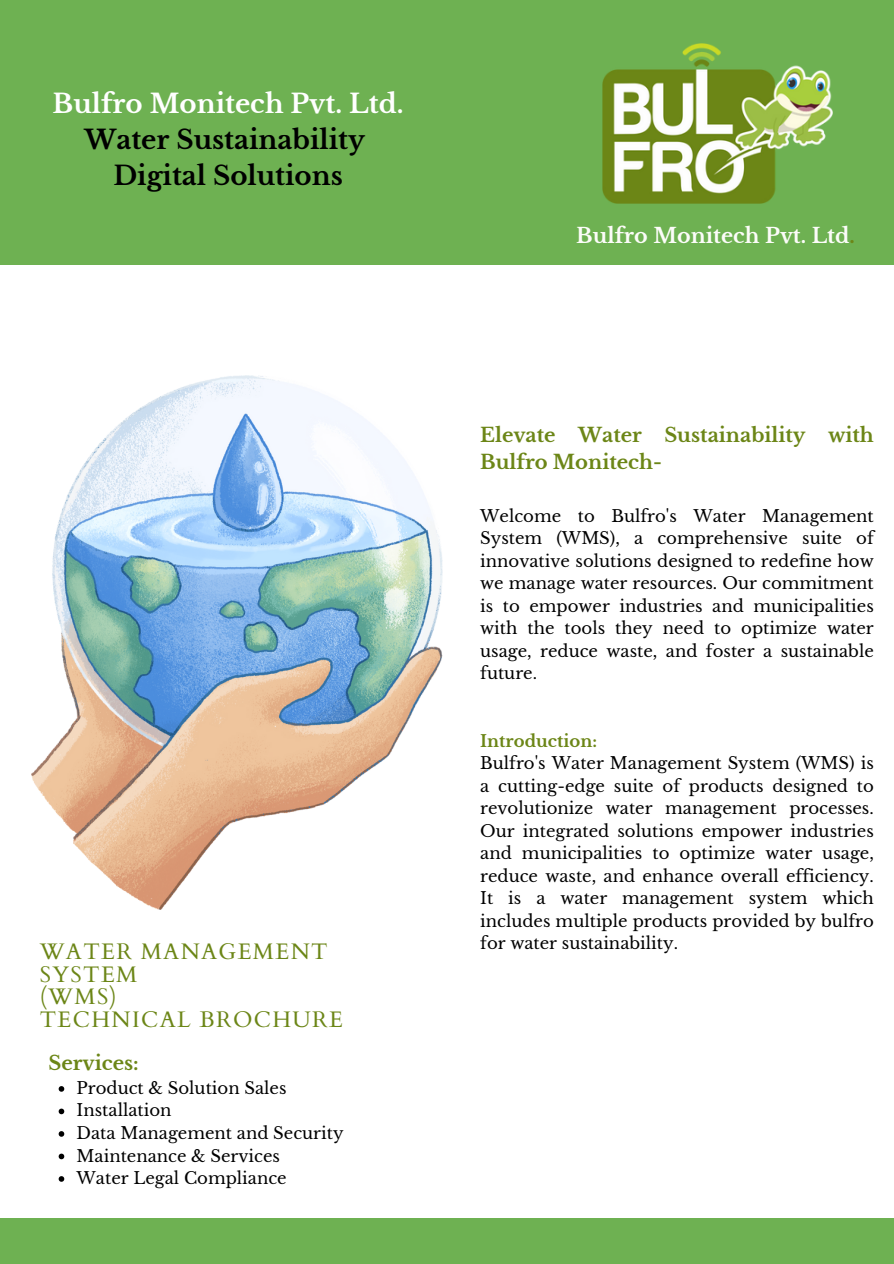
<style>
.page{position:relative;width:894px;height:1264px;background:#fff}
.page>*{position:absolute;margin:0;border:0;box-sizing:border-box;transform-origin:0 0}
.t1{font:700 26.1px/36px "Libre Baskerville";color:#000;text-align:center}
.t2{font:22.5px/22.5px "Cardo";letter-spacing:.06em;color:#6c8617}
.t3{font:700 20.7px "Libre Baskerville";color:#fcfcf9}
.t4{font:700 19.5px/27px "Libre Baskerville";color:#6c8617}
.t5{font:16.5px/22.5px "Libre Baskerville";color:#000;text-align:justify}
.t6{font:700 16.5px "Libre Baskerville";color:#6c8617}
.s1{color:#fff}
.s2{color:#6c8617}
</style>
<div class="page">
<div style="left:0;top:0;width:893px;height:264px;background:#6eb152"></div>
<img style="left:602px;top:43px;width:230px;height:160px">
<svg style="left:59px;top:1086px;width:5px;height:5px"></svg>
<svg style="left:59px;top:1108px;width:5px;height:6px"></svg>
<svg style="left:59px;top:1131px;width:5px;height:5px"></svg>
<svg style="left:59px;top:1153px;width:5px;height:6px"></svg>
<svg style="left:59px;top:1176px;width:5px;height:5px"></svg>
<div style="left:0;top:1217px;width:893px;height:46px;background:#6eb152"></div>
<img style="left:31px;top:375px;width:411px;height:534px">
<p class="t1" style="left:53px;top:85px;width:352px"><span class="s1">Bulfro Monitech Pvt. Ltd.<br></span>Water Sustainability<br>Digital Solutions</p>
<h2 class="t2" style="left:40px;top:940px;width:305px">WATER MANAGEMENT<br>SYSTEM<br>(WMS)<br>TECHNICAL BROCHURE</h2>
<p class="t4" style="left:48px;top:1049px;width:92px">Services:</p>
<h3 class="t5" style="left:77px;top:1076px;width:211px">Product &amp; Solution Sales</h3>
<p class="t5" style="left:77px;top:1099px;width:96px">Installation</p>
<h4 class="t5" style="left:77px;top:1121px;width:268px">Data Management and Security</h4>
<p class="t5" style="left:77px;top:1144px;width:205px">Maintenance &amp; Services</p>
<p class="t5" style="left:77px;top:1166px;width:211px">Water Legal Compliance</p>
<p class="t3" style="left:576px;top:223px;width:280px">Bulfro Monitech Pvt. Ltd<span class="s2">.</span></p>
<p class="t4" style="left:480px;top:421px;width:395px">Elevate Water Sustainability with<br>Bulfro Monitech-</p>
<h4 class="t5" style="left:480px;top:504px;width:395px">Welcome to Bulfro's Water Management System (WMS), a comprehensive suite of innovative solutions designed to redefine how we manage water resources. Our commitment is to empower industries and municipalities with the tools they need to optimize water usage, reduce waste, and foster a sustainable future.</h4>
<p class="t6" style="left:480px;top:730px;width:118px">Introduction:</p>
<p class="t5" style="left:480px;top:752px;width:395px">Bulfro's Water Management System (WMS) is a cutting-edge suite of products designed to revolutionize water management processes.<br>Our integrated solutions empower industries and municipalities to optimize water usage, reduce waste, and enhance overall efficiency.<br>It is a water management system which includes multiple products provided by bulfro for water sustainability.</p>
</div>
